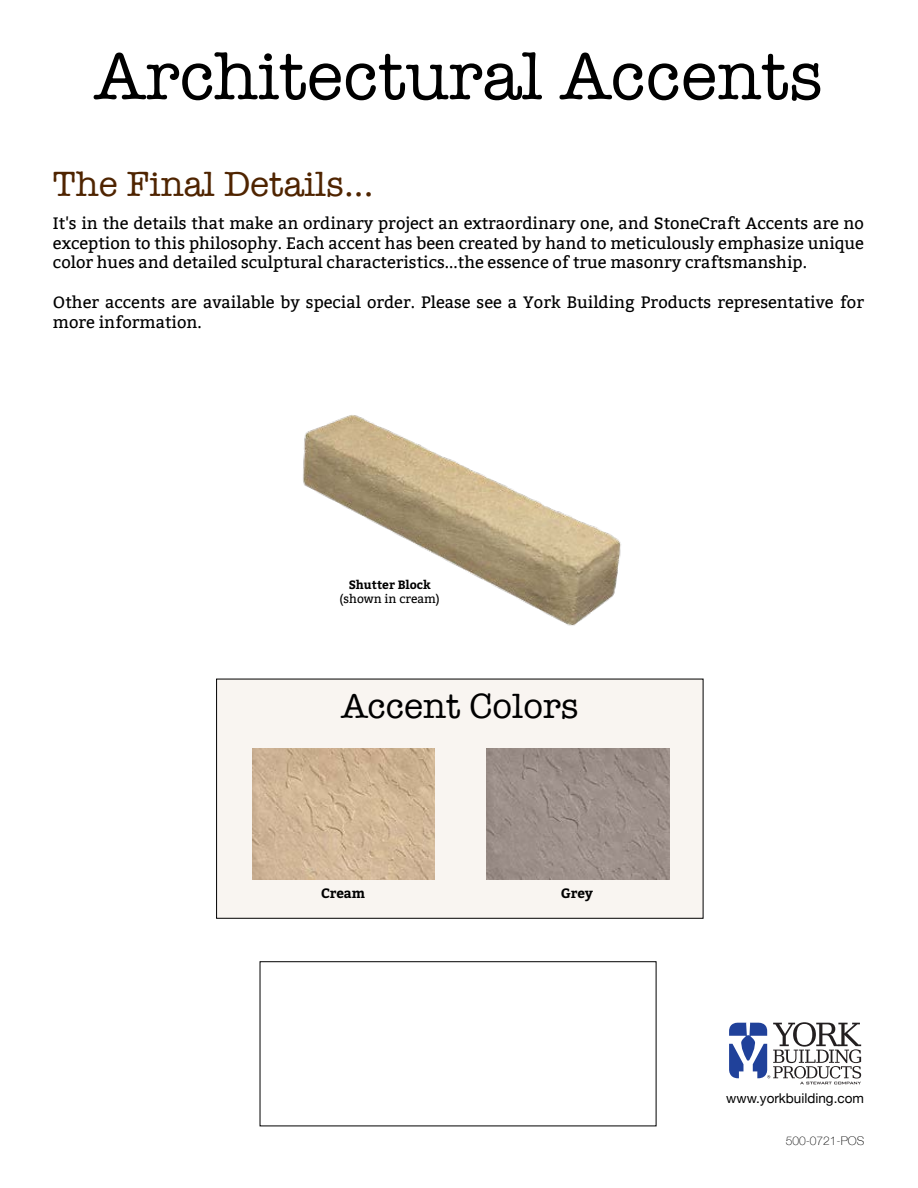
<style>
.page{position:relative;width:918px;height:1188px;background:#fff}
.page>*{position:absolute;margin:0;border:0;box-sizing:border-box;transform-origin:0 0}
.t1{font:69px "American Typewriter";color:#000}
.t2{font:36px "American Typewriter";color:#4f2400}
.t3{font:36px "American Typewriter";color:#000}
.t4{font:16.5px/19.8px "Bitter";color:#000;text-align:justify}
.t5{font:13.5px "Helvetica Neue";color:#000}
.t6{font:700 13.5px "Bitter";color:#000}
.t7{font:12px "Bitter";color:#000}
.t8{font:100 12px "Helvetica Neue";color:#000}
.t9{font:700 12px "Bitter";color:#000}
</style>
<div class="page">
<img style="left:303px;top:415px;width:318px;height:211px">
<div style="left:217px;top:679px;width:486px;height:239px;background:#f9f5f1"></div>
<div style="left:216px;top:679px;width:487px;height:240px;border:1px solid #000"></div>
<img style="left:252px;top:748px;width:183px;height:132px">
<img style="left:486px;top:748px;width:183px;height:132px">
<svg style="left:729px;top:1022px;width:132px;height:62px"></svg>
<div style="left:260px;top:961px;width:396px;height:165px;border:1px solid #000"></div>
<h1 class="t1" style="left:94px;top:23px;width:730px">Architectural Accents</h1>
<h2 class="t2" style="left:53px;top:156px;width:322px">The Final Details...</h2>
<p class="t4" style="left:53px;top:213px;width:813px">It's in the details that make an ordinary project an extraordinary one, and StoneCraft Accents are no exception to this philosophy. Each accent has been created by hand to meticulously emphasize unique color hues and detailed sculptural characteristics...the essence of true masonry craftsmanship.</p>
<p class="t4" style="left:53px;top:293px;width:813px">Other accents are available by special order. Please see a York Building Products representative for more information.</p>
<p class="t9" style="left:349px;top:577px;width:84px">Shutter Block</p>
<p class="t7" style="left:340px;top:592px;width:102px">(shown in cream)</p>
<h2 class="t3" style="left:341px;top:678px;width:239px">Accent Colors</h2>
<p class="t6" style="left:321px;top:885px;width:46px">Cream</p>
<p class="t6" style="left:561px;top:885px;width:34px">Grey</p>
<p class="t5" style="left:726px;top:1088px;width:139px">www.yorkbuilding.com</p>
<p class="t8" style="left:786px;top:1132px;width:80px">500-0721-POS</p>
</div>
